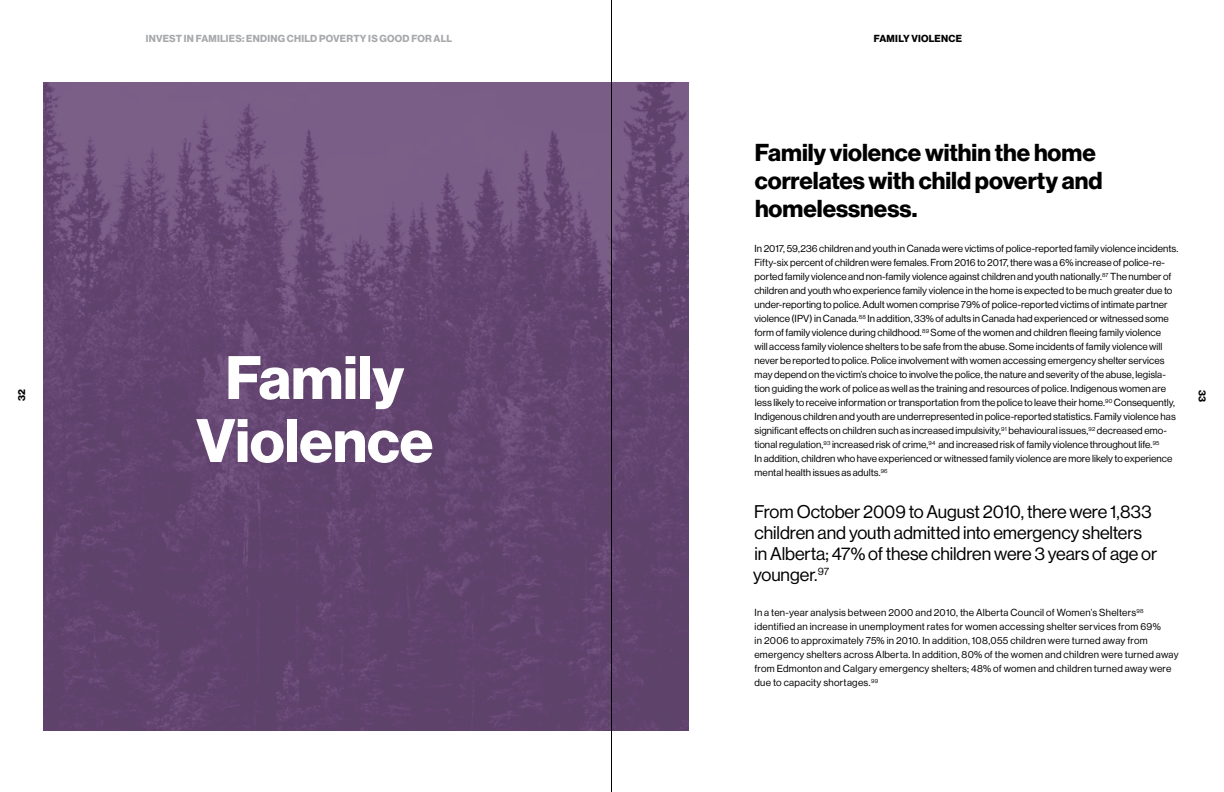
<style>
.page{position:relative;width:1224px;height:792px;background:#fff}
.page>*{position:absolute;margin:0;border:0;box-sizing:border-box;transform-origin:0 0}
.t1{font:60px/63px "N Haas Grotesk DS Pro 75 Bd";color:#fff;text-align:center}
.t2{font:24px/28px "N Haas Grotesk DS Pro 75 Bd";color:#000}
.t3{font:18px/21px "N Haas Grotesk DS Pro 55 Rg";letter-spacing:-.005em;color:#000}
.t4{font:10px/14px "N Haas Grotesk DS Pro 55 Rg";letter-spacing:.005em;color:#000}
.t5{font:10px/14px "N Haas Grotesk DS Pro 55 Rg";letter-spacing:.025em;color:#000}
.t6{font:10px "N Haas Grotesk DS Pro 75 Bd";letter-spacing:.025em;color:#a7a9ac}
.t7{font:10px "N Haas Grotesk DS Pro 75 Bd";color:#000}
</style>
<div class="page">
<svg style="left:43px;top:82px;width:646px;height:648px;background:#664973"></svg>
<hr style="left:611px;top:0;width:1px;height:792px;background:#000">
<p class="t7" style="left:16px;top:401px;width:13px;rotate:-90deg">32</p>
<p class="t6" style="left:146px;top:33px;width:308px">INVEST IN FAMILIES: ENDING CHILD POVERTY IS GOOD FOR ALL</p>
<p class="t7" style="left:874px;top:33px;width:13px">Family</p>
<p class="t7" style="left:911px;top:33px;width:8px">Violence</p>
<h1 class="t1" style="left:196px;top:347px;width:238px">Family<br>Violence</h1>
<h2 class="t2" style="left:755px;top:139px;width:349px">Family violence within the home correlates with child poverty and homelessness.</h2>
<p class="t4" style="left:754px;top:242px;width:425px">In 2017, 59,236 children and youth in Canada were victims of police-reported family violence incidents.<br>Fifty-six percent of children were females. From 2016 to 2017, there was a 6% increase of police-re&shy;ported family violence and non-family violence against children and youth nationally.<sup>87</sup> The number of children and youth who experience family violence in the home is expected to be much greater due to under-reporting to police. Adult women comprise 79% of police-reported victims of intimate partner violence (IPV) in Canada.<sup>88</sup> In addition, 33% of adults in Canada had experienced or witnessed some form of family violence during childhood.<sup>89</sup> Some of the women and children fleeing family violence<br>will access family violence shelters to be safe from the abuse. Some incidents of family violence will never be reported to police. Police involvement with women accessing emergency shelter services may depend on the victim’s choice to involve the police, the nature and severity of the abuse, legisla&shy;tion guiding the work of police as well as the training and resources of police. Indigenous women are less likely to receive information or transportation from the police to leave their home.<sup>90</sup> Consequently, Indigenous children and youth are underrepresented in police-reported statistics. Family violence has significant effects on children such as increased impulsivity,<sup>91</sup> behavioural issues,<sup>92</sup> decreased emo&shy;tional regulation,<sup>93</sup> increased risk of crime,<sup>94</sup> and increased risk of family violence throughout life.<sup>95<br></sup>In addition, children who have experienced or witnessed family violence are more likely to experience mental health issues as adults.<sup>96</sup></p>
<h3 class="t3" style="left:753px;top:501px;width:406px">From October 2009 to August 2010, there were 1,833 children and youth admitted into emergency shelters in Alberta; 47% of these children were 3 years of age or younger.<sup>97</sup></h3>
<p class="t5" style="left:754px;top:606px;width:426px">In a ten-year analysis between 2000 and 2010, the Alberta Council of Women’s Shelters<sup>98 </sup>identified an increase in unemployment rates for women accessing shelter services from 69%<br>in 2006 to approximately 75% in 2010. In addition, 108,055 children were turned away from emergency shelters across Alberta. In addition, 80% of the women and children were turned away from Edmonton and Calgary emergency shelters; 48% of women and children turned away were due to capacity shortages.<sup>99</sup></p>
<p class="t7" style="left:1208px;top:390px;width:14px;rotate:90deg">33</p>
</div>
